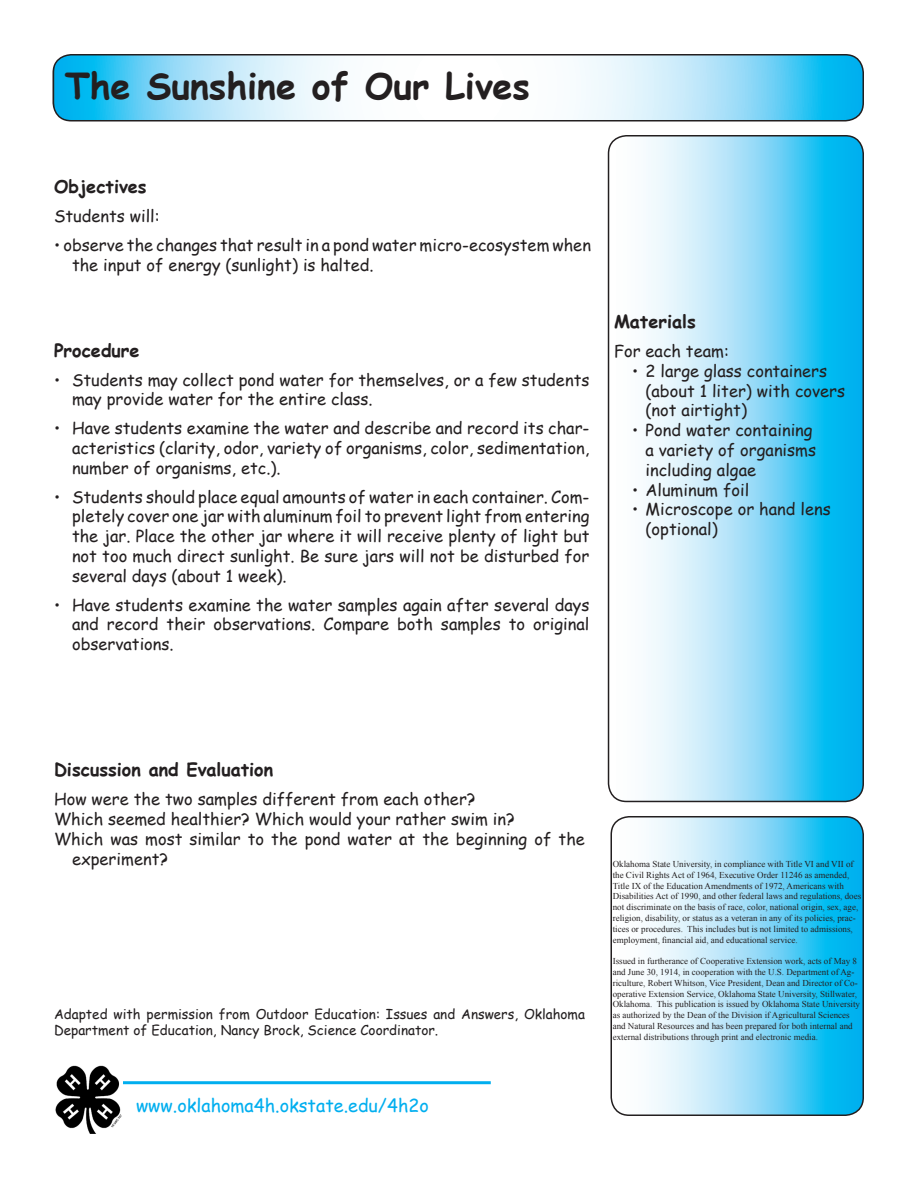
<style>
.page{position:relative;width:918px;height:1188px;background:#fff}
.page>*{position:absolute;margin:0;border:0;box-sizing:border-box;transform-origin:0 0}
.Activity_Headline{font:700 36px "Comic Sans MS";color:#231f20}
.Subhead_1{font:700 18px "Comic Sans MS";color:#231f20}
.t1{font:18px "Comic Sans MS";color:#00aeef}
.Procedures{font:16.5px/19.8px "Comic Sans MS";color:#231f20;text-align:justify}
.Unit_Objectives{font:16.5px/19.8px "Comic Sans MS";color:#231f20}
.Lists_-_Bulleted{font:16.5px/19.8px "Comic Sans MS";color:#231f20}
.Body_text{font:16.5px "Comic Sans MS";color:#231f20}
.Body_text-2{font:13.5px/16.2px "Comic Sans MS";color:#231f20}
.t2{font:9px/10.8px "Times New Roman";color:#231f20}
</style>
<div class="page">
<svg style="left:609px;top:136px;width:254px;height:665px"></svg>
<div style="left:608px;top:135px;width:256px;height:667px;border:2px solid #231f20;border-radius:18px"></div>
<svg style="left:53px;top:55px;width:810px;height:66px"></svg>
<div style="left:52px;top:54px;width:812px;height:68px;border:2px solid #231f20;border-radius:18px"></div>
<hr style="left:71px;top:1081px;width:420px;height:3px;background:#00aeef">
<img style="left:55px;top:1065px;width:67px;height:68px">
<svg style="left:611px;top:817px;width:252px;height:298px"></svg>
<div style="left:610px;top:816px;width:254px;height:300px;border:2px solid #231f20;border-radius:18px"></div>
<p class="Activity_Headline" style="left:65px;top:59px;width:467px">The Sunshine of Our Lives</p>
<p class="Subhead_1" style="left:54px;top:173px;width:94px">Objectives</p>
<p class="Body_text" style="left:54px;top:204px;width:107px">Students will:</p>
<p class="Unit_Objectives" style="left:72px;top:234px;width:520px;text-indent:-18px">• observe the changes that result in a pond water micro-ecosystem when the input of energy (sunlight) is halted.</p>
<p class="Subhead_1" style="left:54px;top:337px;width:87px">Procedure</p>
<p class="Procedures" style="left:72px;top:369px;width:519px;text-indent:-18px">• Students may collect pond water for themselves, or a few students may provide water for the entire class.</p>
<p class="Procedures" style="left:72px;top:418px;width:519px;text-indent:-18px">• Have students examine the water and describe and record its char&shy;acteristics (clarity, odor, variety of organisms, color, sedimentation, number of organisms, etc.).</p>
<p class="Procedures" style="left:72px;top:486px;width:519px;text-indent:-18px">• Students should place equal amounts of water in each container. Com&shy;pletely cover one jar with aluminum foil to prevent light from entering the jar. Place the other jar where it will receive plenty of light but not too much direct sunlight. Be sure jars will not be disturbed for several days (about 1 week).</p>
<p class="Procedures" style="left:72px;top:594px;width:519px;text-indent:-18px">• Have students examine the water samples again after several days and record their observations. Compare both samples to original observations.</p>
<p class="Subhead_1" style="left:614px;top:308px;width:83px">Materials</p>
<p class="Lists_-_Bulleted" style="left:614px;top:341px;width:117px">For each team:</p>
<p class="Lists_-_Bulleted" style="left:645px;top:360px;width:201px;text-indent:-13px">• 2 large glass containers (about 1 liter) with covers (not airtight)</p>
<p class="Lists_-_Bulleted" style="left:645px;top:420px;width:172px;text-indent:-13px">• Pond water containing a variety of organisms including algae</p>
<p class="Lists_-_Bulleted" style="left:632px;top:479px;width:119px">• Aluminum foil</p>
<p class="Lists_-_Bulleted" style="left:645px;top:499px;width:187px;text-indent:-13px">• Microscope or hand lens (optional)</p>
<p class="Subhead_1" style="left:54px;top:757px;width:221px">Discussion and Evaluation</p>
<p class="Unit_Objectives" style="left:54px;top:789px;width:423px">How were the two samples different from each other?</p>
<p class="Unit_Objectives" style="left:54px;top:809px;width:462px">Which seemed healthier? Which would your rather swim in?</p>
<p class="Unit_Objectives" style="left:72px;top:828px;width:514px;text-indent:-18px">Which was most similar to the pond water at the beginning of the experiment?</p>
<p class="Body_text-2" style="left:54px;top:1005px;width:533px">Adapted with permission from Outdoor Education: Issues and Answers, Oklahoma<br>Department of Education, Nancy Brock, Science Coordinator.</p>
<p class="t1" style="left:136px;top:1093px;width:295px">www.oklahoma4h.okstate.edu/4h2o</p>
<p class="t2" style="left:613px;top:858px;width:250px">Oklahoma State University, in compliance with Title VI and VII of the Civil Rights Act of 1964, Executive Order 11246 as amended, Title IX of the Education Amendments of 1972, Americans with Disabilities Act of 1990, and other federal laws and regulations, does not discriminate on the basis of race, color, national origin, sex, age, religion, disability, or status as a veteran in any of its policies, prac&shy;tices or procedures. This includes but is not limited to admissions, employment, financial aid, and educational service.</p>
<p class="t2" style="left:613px;top:956px;width:249px">Issued in furtherance of Cooperative Extension work, acts of May 8 and June 30, 1914, in cooperation with the U.S. Department of Ag&shy;riculture, Robert Whitson, Vice President, Dean and Director of Co&shy;operative Extension Service, Oklahoma State University, Stillwater, Oklahoma. This publication is issued by Oklahoma State University as authorized by the Dean of the Division if Agricultural Sciences and Natural Resources and has been prepared for both internal and external distributions through print and electronic media.</p>
</div>
